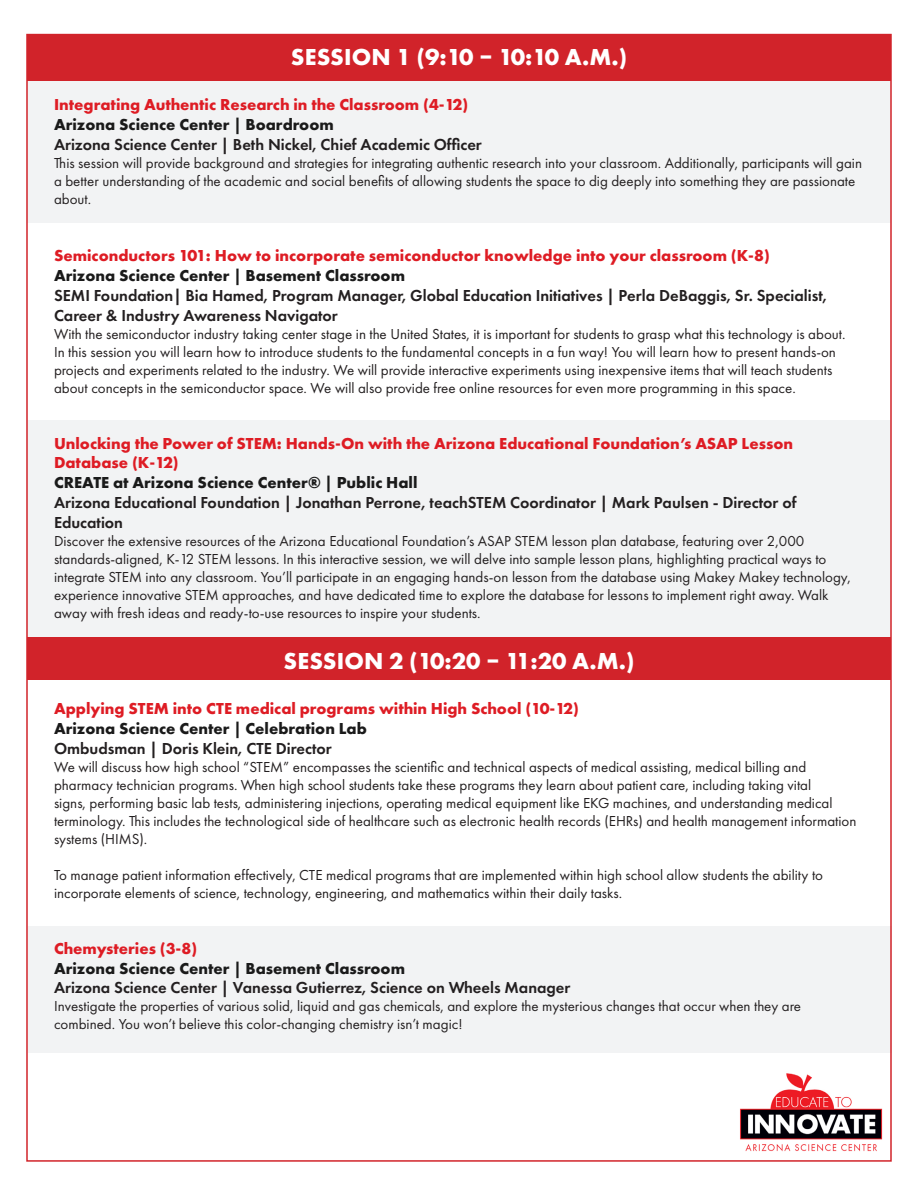
<style>
.page{position:relative;width:918px;height:1188px;background:#fff}
.page>*{position:absolute;margin:0;border:0;box-sizing:border-box;transform-origin:0 0}
.t1{font:700 24px "Futura PT";letter-spacing:.01em;color:#fff}
.t2{font:600 16.5px/19.8px "Futura PT";color:#231f20}
.t3{font:700 16.5px/19.8px "Futura PT";color:#de1c24}
.t4{font:700 16.5px "Futura PT";color:#1a1a1a}
.t5{font:15px/18px "Futura PT";color:#231f20}
</style>
<div class="page">
<div style="left:27px;top:421px;width:864px;height:216px;background:#f2f3f4"></div>
<div style="left:27px;top:80px;width:864px;height:142px;background:#f2f3f4"></div>
<div style="left:28px;top:927px;width:864px;height:126px;background:#f2f3f4"></div>
<div style="left:27px;top:34px;width:864px;height:46px;background:#d1232a"></div>
<div style="left:27px;top:637px;width:864px;height:43px;background:#d1232a"></div>
<img style="left:740px;top:1073px;width:143px;height:79px">
<p class="t1" style="left:291px;top:42px;width:338px">SESSION 1 (9:10 – 10:10 A.M.)</p>
<p class="t3" style="left:54px;top:94px;width:416px">Integrating Authentic Research in the Classroom (4-12)</p>
<p class="t4" style="left:54px;top:114px;width:281px">Arizona Science Center | Boardroom</p>
<p class="t2" style="left:54px;top:134px;width:429px">Arizona Science Center | Beth Nickel, Chief Academic Officer</p>
<p class="t5" style="left:54px;top:154px;width:810px">This session will provide background and strategies for integrating authentic research into your classroom. Additionally, participants will gain a better understanding of the academic and social benefits of allowing students the space to dig deeply into something they are passionate about.</p>
<p class="t3" style="left:54px;top:246px;width:717px">Semiconductors 101: How to incorporate semiconductor knowledge into your classroom (K-8)</p>
<p class="t4" style="left:54px;top:265px;width:353px">Arizona Science Center | Basement Classroom</p>
<p class="t2" style="left:54px;top:285px;width:775px">SEMI Foundation| Bia Hamed, Program Manager, Global Education Initiatives | Perla DeBaggis, Sr. Specialist,<br>Career &amp; Industry Awareness Navigator</p>
<p class="t5" style="left:54px;top:325px;width:793px">With the semiconductor industry taking center stage in the United States, it is important for students to grasp what this technology is about.<br>In this session you will learn how to introduce students to the fundamental concepts in a fun way! You will learn how to present hands-on projects and experiments related to the industry. We will provide interactive experiments using inexpensive items that will teach students about concepts in the semiconductor space. We will also provide free online resources for even more programming in this space.</p>
<p class="t3" style="left:54px;top:433px;width:741px">Unlocking the Power of STEM: Hands-On with the Arizona Educational Foundation’s ASAP Lesson<br>Database (K-12)</p>
<p class="t4" style="left:54px;top:472px;width:365px">CREATE at Arizona Science Center® | Public Hall</p>
<p class="t2" style="left:54px;top:492px;width:744px">Arizona Educational Foundation | Jonathan Perrone, teachSTEM Coordinator | Mark Paulsen - Director of<br>Education</p>
<p class="t5" style="left:54px;top:532px;width:798px">Discover the extensive resources of the Arizona Educational Foundation’s ASAP STEM lesson plan database, featuring over 2,000 standards-aligned, K-12 STEM lessons. In this interactive session, we will delve into sample lesson plans, highlighting practical ways to integrate STEM into any classroom. You’ll participate in an engaging hands-on lesson from the database using Makey Makey technology, experience innovative STEM approaches, and have dedicated time to explore the database for lessons to implement right away. Walk away with fresh ideas and ready-to-use resources to inspire your students.</p>
<p class="t1" style="left:283px;top:646px;width:353px">SESSION 2 (10:20 – 11:20 A.M.)</p>
<p class="t3" style="left:54px;top:699px;width:527px">Applying STEM into CTE medical programs within High School (10-12)</p>
<p class="t4" style="left:54px;top:718px;width:314px">Arizona Science Center | Celebration Lab</p>
<p class="t2" style="left:54px;top:738px;width:279px">Ombudsman | Doris Klein, CTE Director</p>
<p class="t5" style="left:54px;top:758px;width:804px">We will discuss how high school “STEM” encompasses the scientific and technical aspects of medical assisting, medical billing and pharmacy technician programs. When high school students take these programs they learn about patient care, including taking vital<br>signs, performing basic lab tests, administering injections, operating medical equipment like EKG machines, and understanding medical terminology. This includes the technological side of healthcare such as electronic health records (EHRs) and health management information systems (HIMS).</p>
<p class="t5" style="left:54px;top:866px;width:771px">To manage patient information effectively, CTE medical programs that are implemented within high school allow students the ability to incorporate elements of science, technology, engineering, and mathematics within their daily tasks.</p>
<p class="t3" style="left:54px;top:938px;width:145px">Chemysteries (3-8)</p>
<p class="t4" style="left:54px;top:957px;width:353px">Arizona Science Center | Basement Classroom</p>
<p class="t2" style="left:54px;top:978px;width:518px">Arizona Science Center | Vanessa Gutierrez, Science on Wheels Manager</p>
<p class="t5" style="left:54px;top:997px;width:749px">Investigate the properties of various solid, liquid and gas chemicals, and explore the mysterious changes that occur when they are combined. You won’t believe this color-changing chemistry isn’t magic!</p>
</div>
